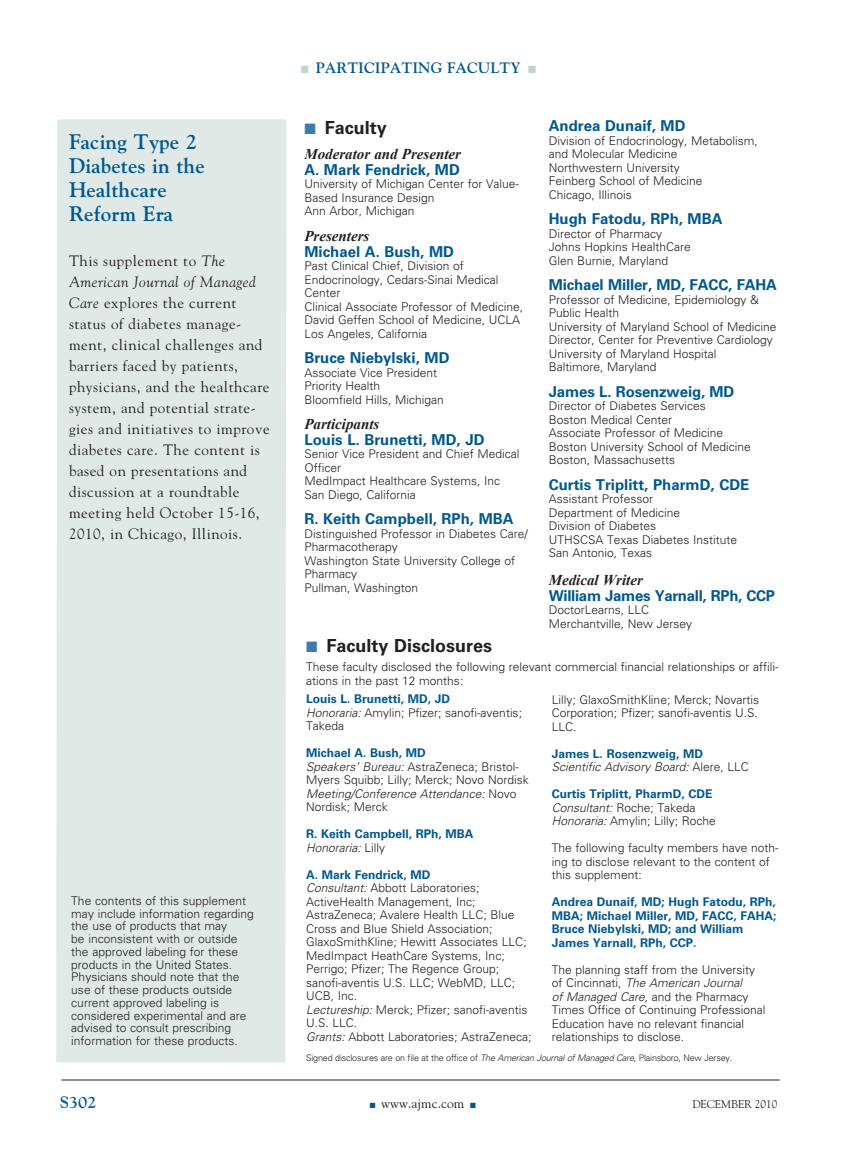
<style>
.page{position:relative;width:851px;height:1161px;background:#fff}
.page>*{position:absolute;margin:0;border:0;box-sizing:border-box;transform-origin:0 0}
.t1{font:700 21px/24px "Goudy";letter-spacing:.005em;color:#00588f}
.t2{font:700 18px "Univers";color:#231f20}
.t3{font:700 16.5px "Goudy";color:#00588f}
.t4{font:15px/21px "Goudy";letter-spacing:.035em;color:#231f20}
.t5{font:700 15px "Univers";color:#00588f}
.t6{font:italic 700 15px "Times New Roman";color:#231f20}
.t7{font:700 15px "Univers";letter-spacing:-.02em;color:#00588f}
.t8{font:700 15px "Goudy";color:#00588f}
.t9{font:13.5px "Goudy";color:#231f20}
.t10{font:300 12px/13.5px "Univers";color:#231f20}
.t11{font:700 12px/13.5px "Univers";color:#00588f}
.t12{font:italic 300 12px/13.5px "Univers";color:#231f20}
.t13{font:11.25px "Goudy";color:#231f20}
.t14{font:300 9px "Univers";letter-spacing:-.02em;color:#231f20}
.s1{font-style:italic}
.s2{color:#c3d5d1}
.s3{color:#3d7bab}
.s4{font-weight:700;color:#00588f}
.s5{font-weight:300;font-style:italic;color:#231f20}
.s6{font-weight:300;color:#231f20}
.s7{font-weight:700;font-style:normal;color:#00588f}
.s8{font-style:normal}
.s9{color:#00588f}
</style>
<div class="page">
<hr style="left:61px;top:1080px;width:718px;height:1px;background:#231f20">
<div style="left:56px;top:119px;width:230px;height:943px;background:#e1e9e7"></div>
<h1 class="t1" style="left:69px;top:129px;width:137px">Facing Type 2<br>Diabetes in the<br>Healthcare<br>Reform Era</h1>
<p class="t4" style="left:69px;top:250px;width:202px">This supplement to <span class="s1">The<br>American Journal of Managed<br>Care</span> explores the current status of diabetes manage&shy;ment, clinical challenges and barriers faced by patients, physicians, and the healthcare system, and potential strate&shy;gies and initiatives to improve diabetes care. The content is based on presentations and discussion at a roundtable meeting held October 15-16,<br>2010, in Chicago, Illinois.</p>
<p class="t10" style="left:71px;top:894px;width:184px;line-height:12.8px">The contents of this supplement may include information regarding the use of products that may<br>be inconsistent with or outside the approved labeling for these products in the United States.<br>Physicians should note that the use of these products outside current approved labeling is considered experimental and are advised to consult prescribing information for these products.</p>
<p class="t8" style="left:301px;top:59px;width:236px"><span class="s2">■</span> Participating Faculty <span class="s2">■</span></p>
<h2 class="t2" style="left:304px;top:117px;width:84px"><span class="s3">■</span> Faculty</h2>
<p class="t6" style="left:304px;top:144px;width:158px">Moderator and Presenter</p>
<p class="t5" style="left:304px;top:161px;width:157px">A. Mark Fendrick, MD</p>
<p class="t10" style="left:304px;top:177px;width:216px">University of Michigan Center for Value-<br>Based Insurance Design<br>Ann Arbor, Michigan</p>
<p class="t6" style="left:304px;top:225px;width:66px">Presenters</p>
<p class="t5" style="left:304px;top:242px;width:151px">Michael A. Bush, MD</p>
<p class="t10" style="left:304px;top:259px;width:220px">Past Clinical Chief, Division of<br>Endocrinology, Cedars-Sinai Medical<br>Center<br>Clinical Associate Professor of Medicine,<br>David Geffen School of Medicine, UCLA<br>Los Angeles, California</p>
<p class="t5" style="left:304px;top:349px;width:147px">Bruce Niebylski, MD</p>
<p class="t10" style="left:304px;top:366px;width:141px">Associate Vice President<br>Priority Health<br>Bloomfield Hills, Michigan</p>
<p class="t6" style="left:304px;top:414px;width:77px">Participants</p>
<p class="t5" style="left:304px;top:431px;width:182px">Louis L. Brunetti, MD, JD</p>
<p class="t10" style="left:304px;top:447px;width:217px">Senior Vice President and Chief Medical<br>Officer<br>MedImpact Healthcare Systems, Inc<br>San Diego, California</p>
<p class="t5" style="left:304px;top:510px;width:211px">R. Keith Campbell, RPh, MBA</p>
<p class="t10" style="left:304px;top:527px;width:225px">Distinguished Professor in Diabetes Care/<br>Pharmacotherapy<br>Washington State University College of<br>Pharmacy<br>Pullman, Washington</p>
<p class="t5" style="left:548px;top:117px;width:138px">Andrea Dunaif, MD</p>
<p class="t10" style="left:548px;top:134px;width:211px">Division of Endocrinology, Metabolism, and Molecular Medicine<br>Northwestern University<br>Feinberg School of Medicine<br>Chicago, Illinois</p>
<p class="t5" style="left:548px;top:210px;width:175px">Hugh Fatodu, RPh, MBA</p>
<p class="t10" style="left:548px;top:227px;width:144px">Director of Pharmacy<br>Johns Hopkins HealthCare<br>Glen Burnie, Maryland</p>
<p class="t5" style="left:548px;top:276px;width:230px">Michael Miller, MD, FACC, FAHA</p>
<p class="t10" style="left:548px;top:293px;width:229px">Professor of Medicine, Epidemiology &amp;<br>Public Health<br>University of Maryland School of Medicine<br>Director, Center for Preventive Cardiology<br>University of Maryland Hospital<br>Baltimore, Maryland</p>
<p class="t5" style="left:548px;top:383px;width:187px">James L. Rosenzweig, MD</p>
<p class="t10" style="left:548px;top:399px;width:204px">Director of Diabetes Services<br>Boston Medical Center<br>Associate Professor of Medicine<br>Boston University School of Medicine<br>Boston, Massachusetts</p>
<p class="t5" style="left:548px;top:476px;width:202px">Curtis Triplitt, PharmD, CDE</p>
<p class="t10" style="left:548px;top:492px;width:190px">Assistant Professor<br>Department of Medicine<br>Division of Diabetes<br>UTHSCSA Texas Diabetes Institute<br>San Antonio, Texas</p>
<p class="t6" style="left:548px;top:570px;width:96px">Medical Writer</p>
<p class="t7" style="left:548px;top:587px;width:228px">William James Yarnall, RPh, CCP</p>
<p class="t10" style="left:548px;top:603px;width:145px">DoctorLearns, LLC<br>Merchantville, New Jersey</p>
<h2 class="t2" style="left:306px;top:635px;width:187px"><span class="s3">■</span> Faculty Disclosures</h2>
<p class="t10" style="left:306px;top:660px;width:474px">These faculty disclosed the following relevant commercial financial relationships or affili&shy;ations in the past 12 months:</p>
<p class="t10" style="left:306px;top:692px;width:217px"><span class="s4">Louis L. Brunetti, MD, JD<br></span><span class="s1">Honoraria:</span> Amylin; Pfizer; sanofi-aventis;<br>Takeda</p>
<p class="t10" style="left:306px;top:746px;width:224px"><span class="s4">Michael A. Bush, MD<br></span><span class="s1">Speakers’ Bureau:</span> AstraZeneca; Bristol-<br>Myers Squibb; Lilly; Merck; Novo Nordisk<br><span class="s1">Meeting/Conference Attendance:</span> Novo<br>Nordisk; Merck</p>
<p class="t11" style="left:306px;top:828px;width:169px">R. Keith Campbell, RPh, MBA<br><span class="s5">Honoraria:</span> <span class="s6">Lilly</span></p>
<p class="t10" style="left:306px;top:868px;width:227px"><span class="s4">A. Mark Fendrick, MD<br></span><span class="s1">Consultant:</span> Abbott Laboratories;<br>ActiveHealth Management, Inc;<br>AstraZeneca; Avalere Health LLC; Blue<br>Cross and Blue Shield Association;<br>GlaxoSmithKline; Hewitt Associates LLC;<br>MedImpact HeathCare Systems, Inc;<br>Perrigo; Pfizer; The Regence Group; sanofi-aventis U.S. LLC; WebMD, LLC;<br>UCB, Inc.<br><span class="s1">Lectureship:</span> Merck; Pfizer; sanofi-aventis<br>U.S. LLC.<br><span class="s1">Grants:</span> Abbott Laboratories; AstraZeneca;</p>
<p class="t10" style="left:552px;top:693px;width:209px;text-align:justify">Lilly; GlaxoSmithKline; Merck; Novartis Corporation; Pfizer; sanofi-aventis U.S.<br>LLC.</p>
<p class="t12" style="left:552px;top:747px;width:198px"><span class="s7">James L. Rosenzweig, MD<br></span>Scientific Advisory Board: <span class="s8">Alere, LLC</span></p>
<p class="t10" style="left:552px;top:787px;width:165px"><span class="s4">Curtis Triplitt, PharmD, CDE<br></span><span class="s1">Consultant:</span> Roche; Takeda<br><span class="s1">Honoraria:</span> Amylin; Lilly; Roche</p>
<p class="t10" style="left:552px;top:841px;width:228px">The following faculty members have noth&shy;ing to disclose relevant to the content of this supplement:</p>
<p class="t11" style="left:552px;top:896px;width:226px">Andrea Dunaif, MD; Hugh Fatodu, RPh,<br>MBA; Michael Miller, MD, FACC, FAHA;<br>Bruce Niebylski, MD; and William<br>James Yarnall, RPh, CCP.</p>
<p class="t10" style="left:552px;top:963px;width:215px">The planning staff from the University of Cincinnati, <span class="s1">The American Journal<br>of Managed Care</span>, and the Pharmacy Times Office of Continuing Professional Education have no relevant financial relationships to disclose.</p>
<p class="t14" style="left:306px;top:1052px;width:427px">Signed disclosures are on file at the office of <span class="s1">The American Journal of Managed Care</span>, Plainsboro, New Jersey.</p>
<h3 class="t3" style="left:60px;top:1092px;width:38px">S302</h3>
<p class="t9" style="left:370px;top:1095px;width:107px"><span class="s9">■</span> www.ajmc.com <span class="s9">■</span></p>
<p class="t13" style="left:692px;top:1097px;width:86px">DECEMBER 2010</p>
</div>
